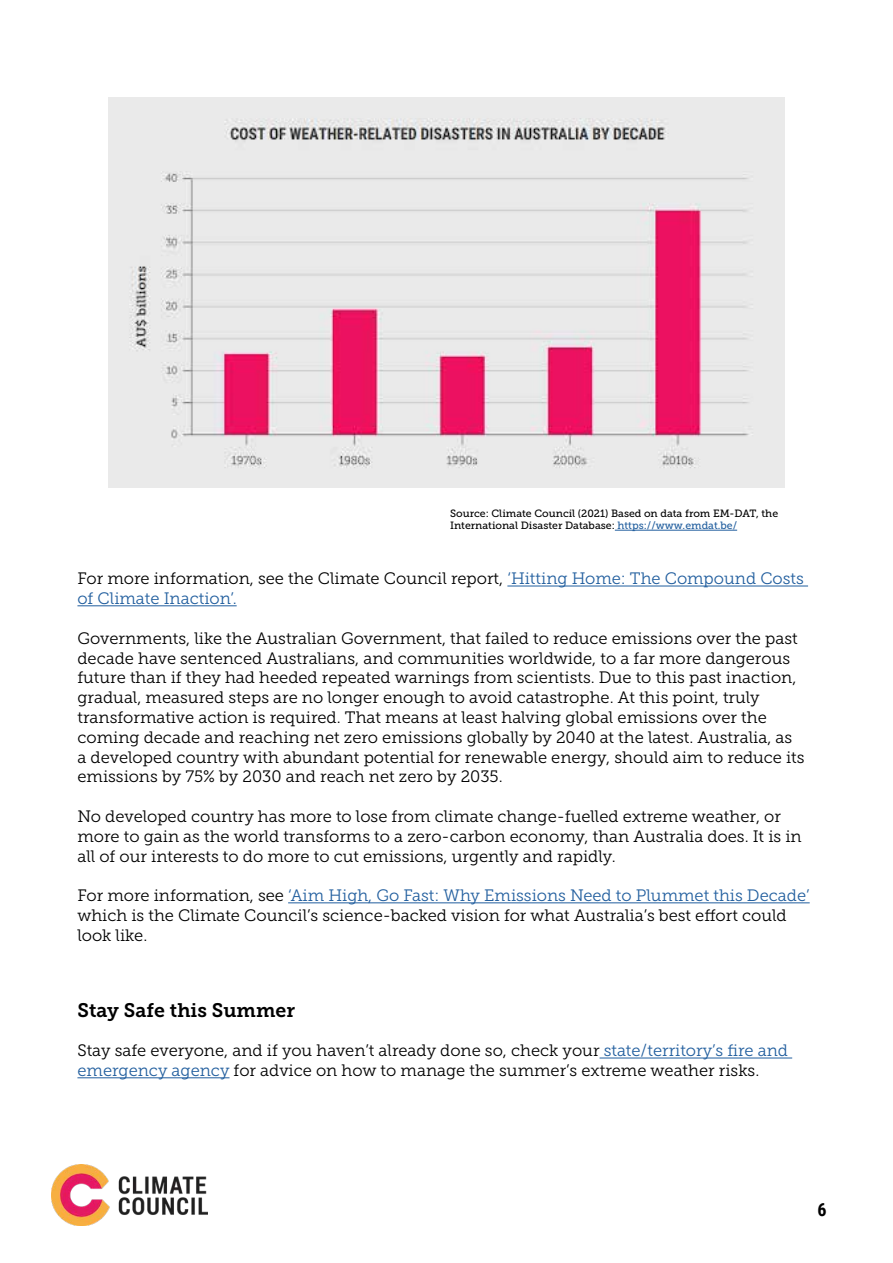
<style>
.page{position:relative;width:893px;height:1263px;background:#fff}
.page>*{position:absolute;margin:0;border:0;box-sizing:border-box;transform-origin:0 0}
.t1{font:19.5px "Museo Slab 700";color:#000}
.t2{font:700 18px "Roboto Condensed";color:#000}
.t3{font:16.5px/19.8px "Museo Slab 300";color:#000}
.t4{font:16.5px/19.8px "Museo Slab 300";color:#215e9e}
.t5{font:10.5px/12.6px "Museo Slab 500";color:#000}
.s1{color:#215e9e}
.s2{color:#000}
</style>
<div class="page">
<hr style="left:600px;top:1057px;width:192px;height:1px;background:#215e9e">
<hr style="left:77px;top:1077px;width:153px;height:1px;background:#215e9e">
<img style="left:51px;top:1164px;width:157px;height:61px">
<img style="left:108px;top:97px;width:677px;height:390px">
<hr style="left:507px;top:586px;width:301px;height:1px;background:#215e9e">
<hr style="left:77px;top:605px;width:160px;height:1px;background:#215e9e">
<hr style="left:288px;top:902px;width:522px;height:1px;background:#215e9e">
<hr style="left:615px;top:530px;width:122px;height:1px;background:#215e9e">
<p class="t5" style="left:450px;top:507px;width:330px">Source: Climate Council (2021) Based on data from EM-DAT, the<br>International Disaster Database: <span class="s1">https://www.emdat.be/</span></p>
<p class="t4" style="left:77px;top:569px;width:728px"><span class="s2">For more information, see the Climate Council report,</span> ‘Hitting Home: The Compound Costs of Climate Inaction’.</p>
<p class="t3" style="left:77px;top:628px;width:729px">Governments, like the Australian Government, that failed to reduce emissions over the past decade have sentenced Australians, and communities worldwide, to a far more dangerous future than if they had heeded repeated warnings from scientists. Due to this past inaction, gradual, measured steps are no longer enough to avoid catastrophe. At this point, truly transformative action is required. That means at least halving global emissions over the coming decade and reaching net zero emissions globally by 2040 at the latest. Australia, as a developed country with abundant potential for renewable energy, should aim to reduce its emissions by 75% by 2030 and reach net zero by 2035.</p>
<p class="t3" style="left:77px;top:806px;width:726px">No developed country has more to lose from climate change-fuelled extreme weather, or more to gain as the world transforms to a zero-carbon economy, than Australia does. It is in all of our interests to do more to cut emissions, urgently and rapidly.</p>
<p class="t3" style="left:77px;top:886px;width:734px">For more information, see <span class="s1">‘Aim High, Go Fast: Why Emissions Need to Plummet this Decade’ </span>which is the Climate Council’s science-backed vision for what Australia’s best effort could look like.</p>
<p class="t1" style="left:77px;top:999px;width:219px">Stay Safe this Summer</p>
<p class="t3" style="left:77px;top:1041px;width:712px">Stay safe everyone, and if you haven’t already done so, check your <span class="s1">state/territory’s fire and emergency agency</span> for advice on how to manage the summer’s extreme weather risks.</p>
<p class="t2" style="left:817px;top:1196px;width:11px">6</p>
</div>
